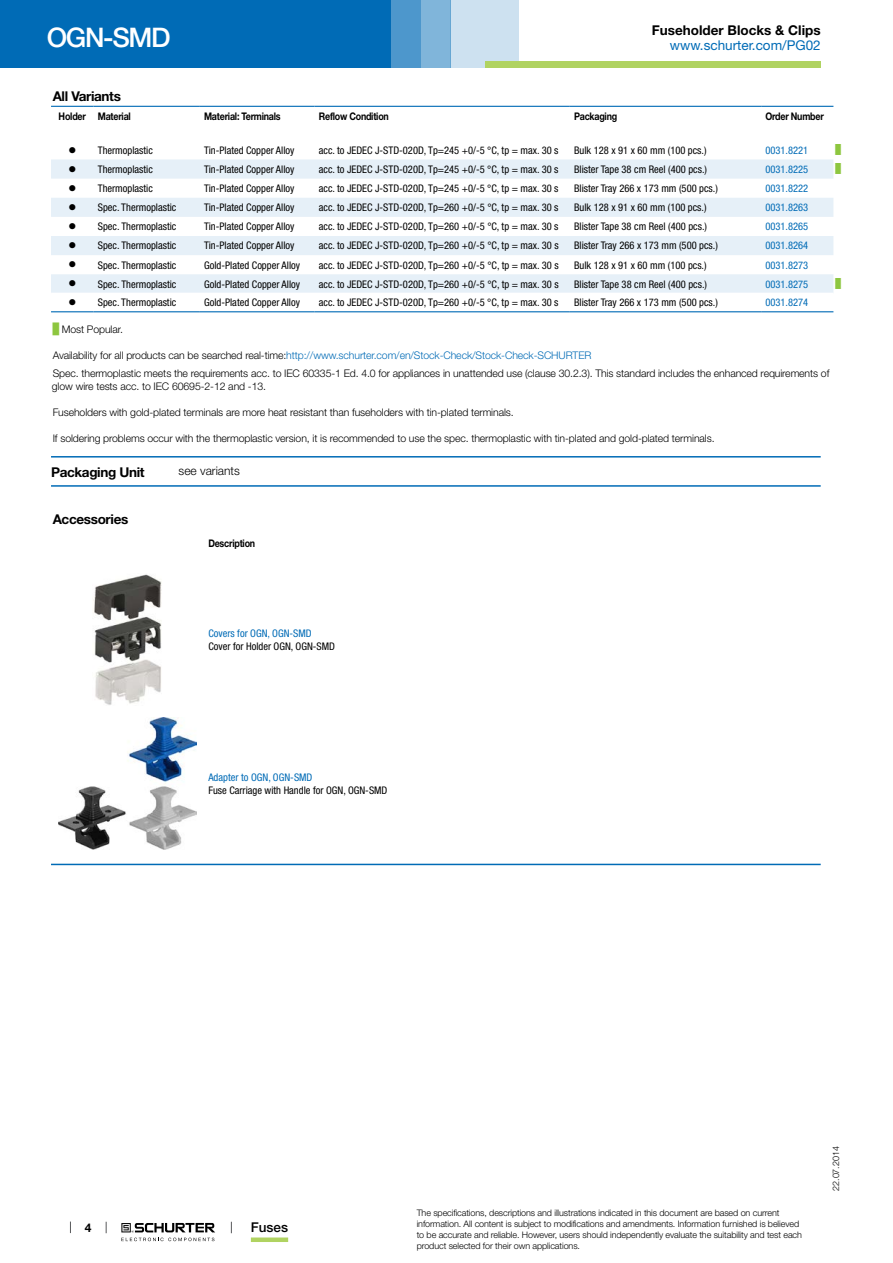
<style>
.page{position:relative;width:893px;height:1263px;background:#fff}
.page>*{position:absolute;margin:0;border:0;box-sizing:border-box;transform-origin:0 0}
.t1{font:500 27px "Helvetica Neue LT";letter-spacing:-.05em;color:#fff}
.t2{font:700 13.5px "Helvetica Neue LT";letter-spacing:-.025em;color:#000}
.t3{font:700 13.5px "Helvetica Neue LT";color:#000}
.t4{font:13.5px "Helvetica Neue LT";color:#006bb6}
.t5{font:500 13.5px "Helvetica Neue LT";color:#000}
.t6{font:300 12px "Helvetica Neue LT";color:#000}
.t7{font:700 12px "Helvetica Neue LT";color:#000}
.t8{font:condensed 10.5px "Helvetica Neue LT";color:#000}
.t9{font:300 10.5px/18.5px "Helvetica Neue LT";letter-spacing:-.01em;color:#000}
.t10{font:condensed 10.5px "Helvetica Neue LT";color:#006bb6}
.t11{font:700 10.5px "Helvetica Neue LT";letter-spacing:-.025em;color:#000;scale:.85 1}
.t12{font:300 9px/10.8px "Helvetica Neue LT";letter-spacing:-.01em;color:#000}
.t13{font:9px "Arial Unicode MS";color:#8dc63f}
.s1{font-family:"Arial Unicode MS";font-weight:400;color:#8dc63f}
.s2{color:#006bb6}
</style>
<div class="page">
<svg style="left:70px;top:1221px;width:1px;height:12px"></svg>
<svg style="left:121px;top:1223px;width:94px;height:18px"></svg>
<div style="left:0;top:0;width:391px;height:68px;background:#006bb6"></div>
<div style="left:421px;top:0;width:30px;height:68px;background:#80b5da"></div>
<div style="left:391px;top:0;width:30px;height:68px;background:#4d97cc"></div>
<div style="left:451px;top:0;width:68px;height:68px;background:#cde1f0"></div>
<div style="left:485px;top:62px;width:336px;height:6px;background:#b0d361"></div>
<div style="left:251px;top:1237px;width:37px;height:5px;background:#b0d361"></div>
<svg style="left:51px;top:159px;width:782px;height:134px;fill:#e6f0f8"></svg>
<hr style="left:51px;top:106px;width:43px;height:1px;background:#006bb6">
<hr style="left:94px;top:106px;width:106px;height:1px;background:#006bb6">
<hr style="left:200px;top:106px;width:115px;height:1px;background:#006bb6">
<hr style="left:315px;top:106px;width:255px;height:1px;background:#006bb6">
<hr style="left:570px;top:106px;width:191px;height:1px;background:#006bb6">
<hr style="left:761px;top:106px;width:72px;height:1px;background:#006bb6">
<svg style="left:51px;top:312px;width:782px;height:1px"></svg>
<hr style="left:51px;top:311px;width:43px;height:1px;background:#006bb6">
<hr style="left:94px;top:311px;width:106px;height:1px;background:#006bb6">
<hr style="left:200px;top:311px;width:115px;height:1px;background:#006bb6">
<hr style="left:315px;top:311px;width:255px;height:1px;background:#006bb6">
<hr style="left:570px;top:311px;width:191px;height:1px;background:#006bb6">
<hr style="left:761px;top:311px;width:72px;height:1px;background:#006bb6">
<hr style="left:51px;top:456px;width:770px;height:1px;background:#006bb6">
<hr style="left:51px;top:485px;width:770px;height:2px;background:#006bb6">
<img style="left:93px;top:574px;width:69px;height:131px">
<img style="left:58px;top:717px;width:139px;height:132px">
<hr style="left:51px;top:864px;width:770px;height:1px;background:#006bb6">
<h1 class="t1" style="left:47px;top:21px;width:125px">OGN-SMD</h1>
<p class="t3" style="left:652px;top:22px;width:170px">Fuseholder Blocks &amp; Clips</p>
<p class="t4" style="left:670px;top:37px;width:152px">www.schurter.com/PG02</p>
<p class="t2" style="left:53px;top:88px;width:70px">All Variants</p>
<p class="t11" style="left:59px;top:109px;width:87px">Holder Material</p>
<p class="t11" style="left:204px;top:109px;width:92px">Material: Terminals</p>
<p class="t11" style="left:319px;top:109px;width:84px">Reflow Condition</p>
<p class="t11" style="left:574px;top:109px;width:52px">Packaging</p>
<p class="t11" style="left:765px;top:109px;width:70px">Order Number</p>
<p class="t8" style="left:68px;top:144px;width:86px">● Thermoplastic</p>
<p class="t8" style="left:204px;top:144px;width:92px">Tin-Plated Copper Alloy</p>
<p class="t8" style="left:319px;top:144px;width:241px">acc. to JEDEC J-STD-020D, Tp=245 +0/-5 °C, tp = max. 30 s</p>
<p class="t8" style="left:574px;top:144px;width:134px">Bulk 128 x 91 x 60 mm (100 pcs.)</p>
<p class="t10" style="left:765px;top:144px;width:44px">0031.8221</p>
<p class="t13" style="left:836px;top:143px;width:7px">█</p>
<p class="t8" style="left:68px;top:163px;width:86px">● Thermoplastic</p>
<p class="t8" style="left:204px;top:163px;width:92px">Tin-Plated Copper Alloy</p>
<p class="t8" style="left:319px;top:163px;width:241px">acc. to JEDEC J-STD-020D, Tp=245 +0/-5 °C, tp = max. 30 s</p>
<p class="t8" style="left:574px;top:163px;width:134px">Blister Tape 38 cm Reel (400 pcs.)</p>
<p class="t10" style="left:765px;top:163px;width:44px">0031.8225</p>
<p class="t13" style="left:836px;top:163px;width:7px">█</p>
<p class="t8" style="left:68px;top:182px;width:86px">● Thermoplastic</p>
<p class="t8" style="left:204px;top:182px;width:92px">Tin-Plated Copper Alloy</p>
<p class="t8" style="left:319px;top:182px;width:241px">acc. to JEDEC J-STD-020D, Tp=245 +0/-5 °C, tp = max. 30 s</p>
<p class="t8" style="left:574px;top:182px;width:145px">Blister Tray 266 x 173 mm (500 pcs.)</p>
<p class="t10" style="left:765px;top:182px;width:44px">0031.8222</p>
<p class="t8" style="left:68px;top:201px;width:109px">● Spec. Thermoplastic</p>
<p class="t8" style="left:204px;top:201px;width:92px">Tin-Plated Copper Alloy</p>
<p class="t8" style="left:319px;top:201px;width:241px">acc. to JEDEC J-STD-020D, Tp=260 +0/-5 °C, tp = max. 30 s</p>
<p class="t8" style="left:574px;top:201px;width:134px">Bulk 128 x 91 x 60 mm (100 pcs.)</p>
<p class="t10" style="left:765px;top:201px;width:44px">0031.8263</p>
<p class="t8" style="left:68px;top:220px;width:109px">● Spec. Thermoplastic</p>
<p class="t8" style="left:204px;top:220px;width:92px">Tin-Plated Copper Alloy</p>
<p class="t8" style="left:319px;top:220px;width:241px">acc. to JEDEC J-STD-020D, Tp=260 +0/-5 °C, tp = max. 30 s</p>
<p class="t8" style="left:574px;top:220px;width:134px">Blister Tape 38 cm Reel (400 pcs.)</p>
<p class="t10" style="left:765px;top:220px;width:44px">0031.8265</p>
<p class="t8" style="left:68px;top:240px;width:109px">● Spec. Thermoplastic</p>
<p class="t8" style="left:204px;top:240px;width:92px">Tin-Plated Copper Alloy</p>
<p class="t8" style="left:319px;top:240px;width:241px">acc. to JEDEC J-STD-020D, Tp=260 +0/-5 °C, tp = max. 30 s</p>
<p class="t8" style="left:574px;top:240px;width:145px">Blister Tray 266 x 173 mm (500 pcs.)</p>
<p class="t10" style="left:765px;top:240px;width:44px">0031.8264</p>
<p class="t8" style="left:68px;top:259px;width:109px">● Spec. Thermoplastic</p>
<p class="t8" style="left:204px;top:259px;width:98px">Gold-Plated Copper Alloy</p>
<p class="t8" style="left:319px;top:259px;width:241px">acc. to JEDEC J-STD-020D, Tp=260 +0/-5 °C, tp = max. 30 s</p>
<p class="t8" style="left:574px;top:259px;width:134px">Bulk 128 x 91 x 60 mm (100 pcs.)</p>
<p class="t10" style="left:765px;top:259px;width:44px">0031.8273</p>
<p class="t8" style="left:68px;top:278px;width:109px">● Spec. Thermoplastic</p>
<p class="t8" style="left:204px;top:278px;width:98px">Gold-Plated Copper Alloy</p>
<p class="t8" style="left:319px;top:278px;width:241px">acc. to JEDEC J-STD-020D, Tp=260 +0/-5 °C, tp = max. 30 s</p>
<p class="t8" style="left:574px;top:278px;width:134px">Blister Tape 38 cm Reel (400 pcs.)</p>
<p class="t10" style="left:765px;top:278px;width:44px">0031.8275</p>
<p class="t13" style="left:836px;top:277px;width:7px">█</p>
<p class="t8" style="left:68px;top:296px;width:109px">● Spec. Thermoplastic</p>
<p class="t8" style="left:204px;top:296px;width:98px">Gold-Plated Copper Alloy</p>
<p class="t8" style="left:319px;top:296px;width:241px">acc. to JEDEC J-STD-020D, Tp=260 +0/-5 °C, tp = max. 30 s</p>
<p class="t8" style="left:574px;top:296px;width:145px">Blister Tray 266 x 173 mm (500 pcs.)</p>
<p class="t10" style="left:765px;top:296px;width:44px">0031.8274</p>
<p class="t9" style="left:53px;top:320px;width:72px"><span class="s1">█</span> Most Popular.</p>
<p class="t9" style="left:53px;top:346px;width:778px">Availability for all products can be searched real-time:<span class="s2">http://www.schurter.com/en/Stock-Check/Stock-Check-SCHURTER<br></span>Spec. thermoplastic meets the requirements acc. to IEC 60335-1 Ed. 4.0 for appliances in unattended use (clause 30.2.3). This standard includes the enhanced requirements of</p>
<p class="t9" style="left:52px;top:377px;width:216px">glow wire tests acc. to IEC 60695-2-12 and -13.</p>
<p class="t9" style="left:53px;top:403px;width:462px">Fuseholders with gold-plated terminals are more heat resistant than fuseholders with tin-plated terminals.</p>
<p class="t9" style="left:53px;top:429px;width:663px">If soldering problems occur with the thermoplastic version, it is recommended to use the spec. thermoplastic with tin-plated and gold-plated terminals.</p>
<p class="t2" style="left:51px;top:463px;width:95px">Packaging Unit</p>
<p class="t6" style="left:179px;top:464px;width:63px">see variants</p>
<p class="t2" style="left:53px;top:510px;width:77px">Accessories</p>
<p class="t11" style="left:208px;top:536px;width:57px">Description</p>
<p class="t10" style="left:208px;top:627px;width:105px">Covers for OGN, OGN-SMD</p>
<p class="t8" style="left:208px;top:640px;width:128px">Cover for Holder OGN, OGN-SMD</p>
<p class="t10" style="left:208px;top:771px;width:106px">Adapter to OGN, OGN-SMD</p>
<p class="t8" style="left:208px;top:784px;width:181px">Fuse Carriage with Handle for OGN, OGN-SMD</p>
<p class="t7" style="left:85px;top:1220px;width:8px">4</p>
<p class="t5" style="left:251px;top:1219px;width:39px">Fuses</p>
<p class="t12" style="left:417px;top:1207px;width:387px">The specifications, descriptions and illustrations indicated in this document are based on current information. All content is subject to modifications and amendments. Information furnished is believed to be accurate and reliable. However, users should independently evaluate the suitability and test each product selected for their own applications.</p>
<p class="t12" style="left:830px;top:1191px;width:46px;rotate:-90deg">22.07.2014</p>
</div>
